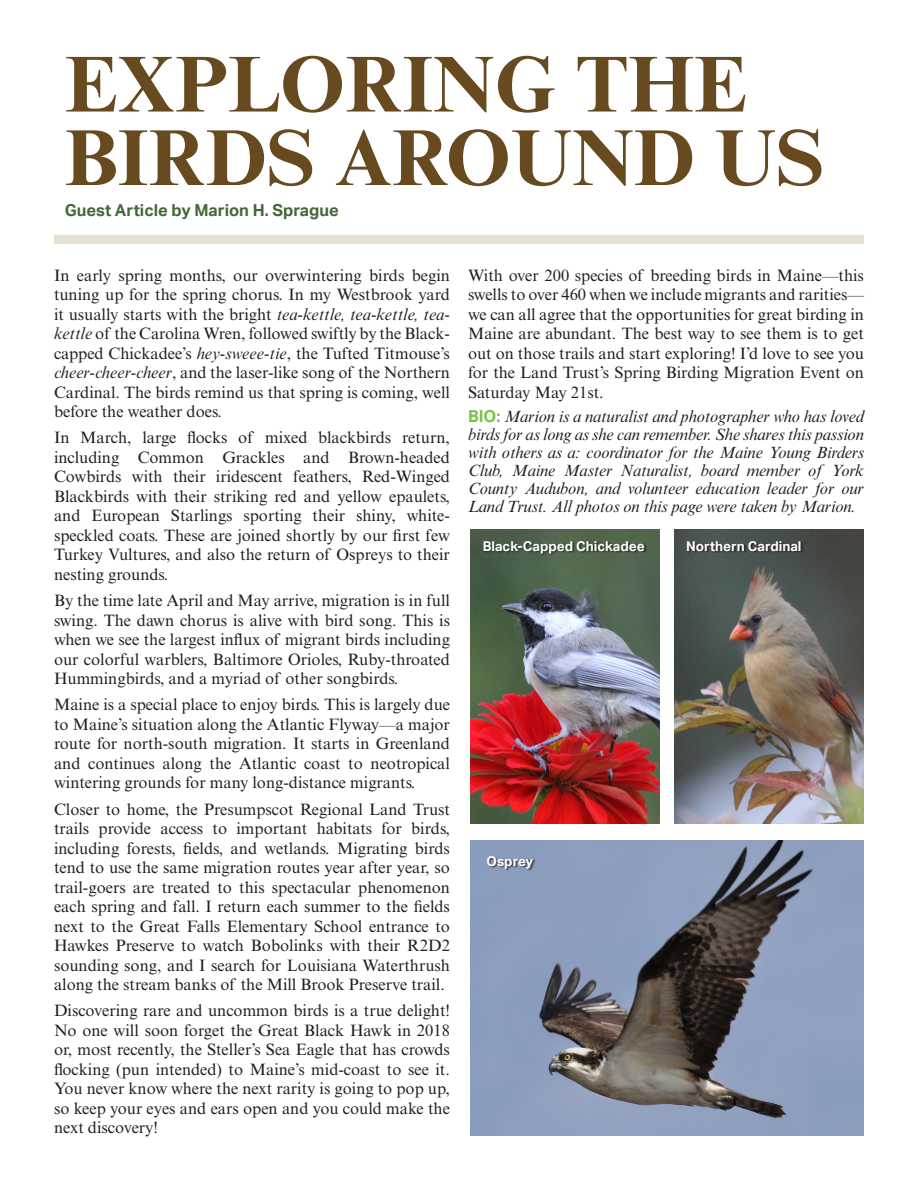
<style>
.page{position:relative;width:918px;height:1188px;background:#fff}
.page>*{position:absolute;margin:0;border:0;box-sizing:border-box;transform-origin:0 0}
.t1{font:700 79.5px/73.5px "Times New Roman MT Std";color:#674a20}
.t2{font:16.5px/19.5px "Times New Roman MT Std";color:#231f20;text-align:justify}
.t3{font:italic 16.5px/18px "Times New Roman MT Std";letter-spacing:-.01em;color:#231f20;text-align:justify}
.t4{font:700 16.5px "Aktiv Grotesk";color:#436738}
.t5{font:700 13.5px "Aktiv Grotesk";color:#fff}
.s1{font-style:italic}
.s2{font-family:"Aktiv Grotesk";font-weight:700;font-style:normal;color:#7bc142}
</style>
<div class="page">
<img style="left:675px;top:529px;width:189px;height:295px">
<img style="left:471px;top:529px;width:189px;height:295px">
<img style="left:471px;top:840px;width:393px;height:295px">
<div style="left:54px;top:235px;width:810px;height:9px;background:#e5e0d3"></div>
<div style="left:484px;top:541px;width:163px;height:15px;background:#231f20;opacity:.75"></div>
<div style="left:687px;top:541px;width:116px;height:12px;background:#231f20;opacity:.75"></div>
<div style="left:487px;top:856px;width:49px;height:15px;background:#231f20;opacity:.75"></div>
<p class="t1" style="left:65px;top:46px;width:761px">EXPLORING THE<br>BIRDS AROUND US</p>
<p class="t4" style="left:65px;top:201px;width:275px">Guest Article by Marion H. Sprague</p>
<p class="t2" style="left:54px;top:265px;width:398px">In early spring months, our overwintering birds begin tuning up for the spring chorus. In my Westbrook yard it usually starts with the bright <span class="s1">tea-kettle, tea-kettle, tea&shy;kettle</span> of the Carolina Wren, followed swiftly by the Black&shy;capped Chickadee’s <span class="s1">hey-sweee-tie</span>, the Tufted Titmouse’s <span class="s1">cheer-cheer-cheer</span>, and the laser-like song of the Northern Cardinal. The birds remind us that spring is coming, well before the weather does.</p>
<p class="t2" style="left:54px;top:428px;width:398px">In March, large flocks of mixed blackbirds return, including Common Grackles and Brown-headed Cowbirds with their iridescent feathers, Red-Winged Blackbirds with their striking red and yellow epaulets, and European Starlings sporting their shiny, white&shy;speckled coats. These are joined shortly by our first few Turkey Vultures, and also the return of Ospreys to their nesting grounds.</p>
<p class="t2" style="left:54px;top:591px;width:398px">By the time late April and May arrive, migration is in full swing. The dawn chorus is alive with bird song. This is when we see the largest influx of migrant birds including our colorful warblers, Baltimore Orioles, Ruby-throated Hummingbirds, and a myriad of other songbirds.</p>
<p class="t2" style="left:54px;top:695px;width:398px">Maine is a special place to enjoy birds. This is largely due to Maine’s situation along the Atlantic Flyway—a major route for north-south migration. It starts in Greenland and continues along the Atlantic coast to neotropical wintering grounds for many long-distance migrants.</p>
<p class="t2" style="left:54px;top:799px;width:398px">Closer to home, the Presumpscot Regional Land Trust trails provide access to important habitats for birds, including forests, fields, and wetlands. Migrating birds tend to use the same migration routes year after year, so trail-goers are treated to this spectacular phenomenon each spring and fall. I return each summer to the fields next to the Great Falls Elementary School entrance to Hawkes Preserve to watch Bobolinks with their R2D2 sounding song, and I search for Louisiana Waterthrush along the stream banks of the Mill Brook Preserve trail.</p>
<p class="t2" style="left:54px;top:1001px;width:398px">Discovering rare and uncommon birds is a true delight!<br>No one will soon forget the Great Black Hawk in 2018 or, most recently, the Steller’s Sea Eagle that has crowds flocking (pun intended) to Maine’s mid-coast to see it.<br>You never know where the next rarity is going to pop up, so keep your eyes and ears open and you could make the next discovery!</p>
<p class="t2" style="left:468px;top:265px;width:398px">With over 200 species of breeding birds in Maine—this swells to over 460 when we include migrants and rarities— we can all agree that the opportunities for great birding in Maine are abundant. The best way to see them is to get out on those trails and start exploring! I’d love to see you for the Land Trust’s Spring Birding Migration Event on Saturday May 21st.</p>
<p class="t3" style="left:468px;top:408px;width:398px"><span class="s2">BIO:</span> Marion is a naturalist and photographer who has loved birds for as long as she can remember. She shares this passion with others as a: coordinator for the Maine Young Birders Club, Maine Master Naturalist, board member of York County Audubon, and volunteer education leader for our Land Trust. All photos on this page were taken by Marion.</p>
<p class="t5" style="left:483px;top:538px;width:164px">Black-Capped Chickadee</p>
<p class="t5" style="left:686px;top:538px;width:117px">Northern Cardinal</p>
<p class="t5" style="left:487px;top:853px;width:48px">Osprey</p>
</div>
